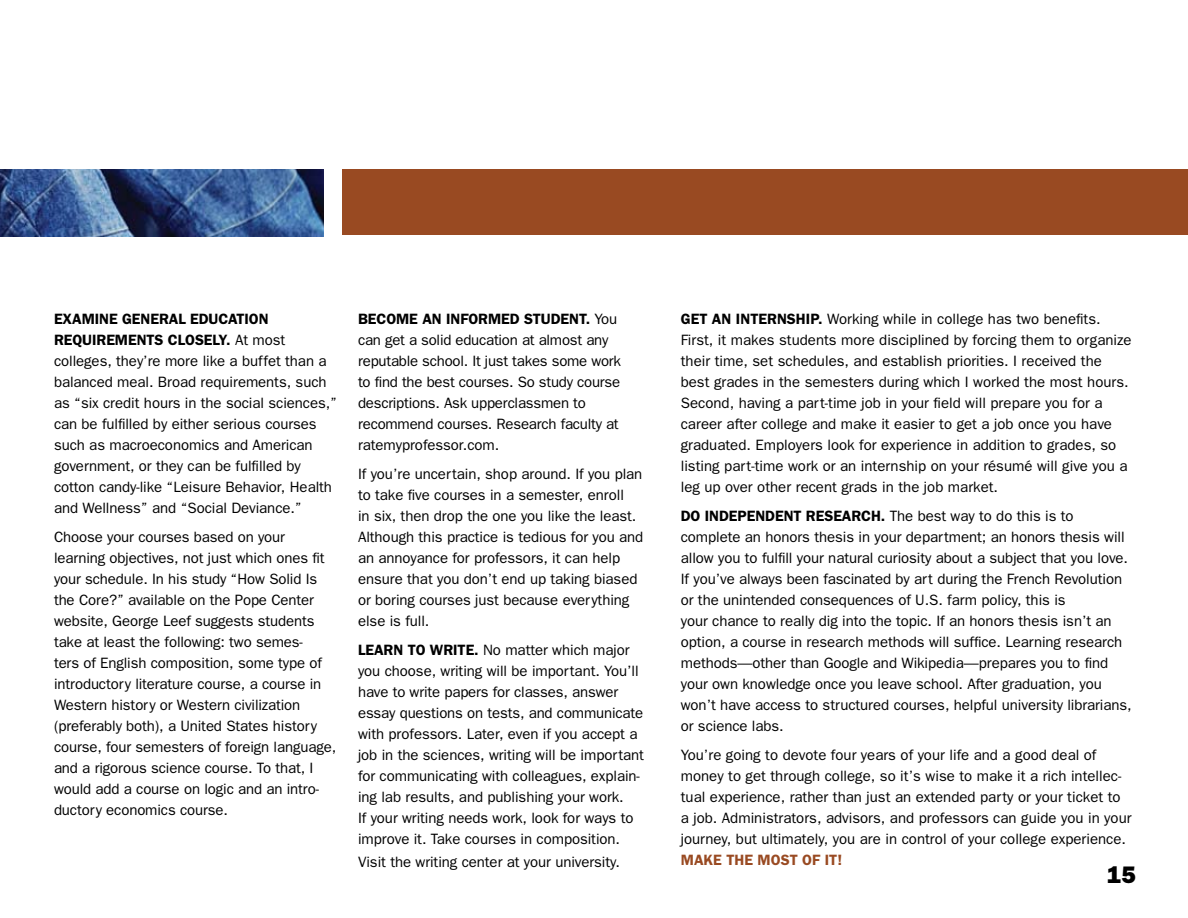
<style>
.page{position:relative;width:1188px;height:918px;background:#fff}
.page>*{position:absolute;margin:0;border:0;box-sizing:border-box;transform-origin:0 0}
.t1{font:800 24px "Franklin Gothic";color:#000}
.t2{font:15px/21px "Franklin Gothic";letter-spacing:-.005em;color:#000}
.t3{font:600 15px "Franklin Gothic";letter-spacing:-.005em;color:#000}
.t4{font:600 15px "Franklin Gothic";color:#994a22}
.s1{font-weight:600}
</style>
<div class="page">
<img style="left:0;top:169px;width:324px;height:68px">
<div style="left:342px;top:170px;width:846px;height:65px;background:#994a22"></div>
<p class="t3" style="left:54px;top:310px;width:49px">EXAMINE</p>
<p class="t3" style="left:122px;top:310px;width:11px">GENERAL</p>
<p class="t3" style="left:190px;top:310px;width:10px">EDUCATION</p>
<p class="t3" style="left:54px;top:331px;width:38px">REQUIRE</p>
<p class="t3" style="left:115px;top:331px;width:23px">MENTS</p>
<p class="t3" style="left:168px;top:331px;width:10px">CLOSEL</p>
<p class="t2" style="left:54px;top:329px;width:285px;text-indent:165px"><span class="s1">Y.</span> At most colleges, they’re more like a buffet than a balanced meal. Broad requirements, such as “six credit hours in the social sciences,” can be fulfilled by either serious courses such as macroeconomics and American government, or they can be fulfilled by cotton candy-like “Leisure Behavior, H ealth and Wellness” and “Social Deviance.”</p>
<p class="t2" style="left:54px;top:526px;width:284px">Choose your courses based on your learning objectives, not just which ones fit your schedule. I n his study “How Solid Is the Core?” available on the Pope Center website, George Leef suggests students take at least the following: two semes-<br>ters of English composition, some type of introductory literature course, a course in Western history or Western civilization (preferably both), a U nited States history course, four semesters of foreign language, and a rigorous science course. To that, I would add a course on logic and an intro&shy;ductory economics course.</p>
<p class="t3" style="left:358px;top:310px;width:20px">BECO</p>
<p class="t3" style="left:396px;top:310px;width:138px">MEAN INFORMED STUDENT</p>
<p class="t2" style="left:358px;top:308px;width:265px;text-indent:228px"><span class="s1">.</span> You can get a solid education at almost any reputable school. It just takes some work to find the best courses. So study course descriptions. Ask upperclassmen to recommend courses. Research faculty at ratemyprofessor.com.</p>
<p class="t2" style="left:358px;top:463px;width:287px">If you’re uncertain, shop around. If you plan to take five courses in a semester, enroll<br>in six, then drop the one you like the least.<br>Although this practice is tedious for you and an annoyance for professors, it can help ensure that you don’t end up taking biased or boring courses just because everything else is full.</p>
<p class="t3" style="left:358px;top:641px;width:18px">LEARN</p>
<p class="t3" style="left:408px;top:641px;width:45px">TO WRITE</p>
<p class="t2" style="left:358px;top:639px;width:287px;text-indent:116px"><span class="s1">.</span> No matter which major you choose, writing will be important. You’ll have to write papers for classes, answer essay questions on tests, and communicate with professors. Later, even if you accept a job in the sciences, writing will be important for communicating with colleagues, explain&shy;ing lab results, and publishing your work.<br>If your writing needs work, look for ways to improve it. Take courses in composition.</p>
<p class="t2" style="left:358px;top:851px;width:263px">Visit the writing center at your university.</p>
<p class="t2" style="left:681px;top:308px;width:452px;text-indent:115px"><span class="s1">HIP.</span> Working while in college has two benefits.<br>First, it makes students more disciplined by forcing them to organize their time, set schedules, and establish priorities. I received the best grades in the semesters during which I worked the most hours.<br>Second, having a part-time job in your field will prepare you for a career after college and make it easier to get a job once you have graduated. Employers look for experience in addition to grades, so listing part-time work or an internship on your résumé will give you a leg up over other recent grads in the job market.</p>
<p class="t3" style="left:681px;top:507px;width:33px">DO INDE</p>
<p class="t3" style="left:738px;top:507px;width:20px">PENDENT</p>
<p class="t3" style="left:806px;top:507px;width:11px">RESEARC</p>
<p class="t3" style="left:681px;top:310px;width:65px">GETANINTERNS</p>
<p class="t2" style="left:681px;top:505px;width:452px;text-indent:190px"><span class="s1">H.</span> The best way to do this is to complete an honors thesis in your department; an honors thesis will allow you to fulfill your natural curiosity about a subject that you love.<br>If you’ve always been fascinated by art during the French Revolution or the unintended consequences of U .S. farm policy, this is<br>your chance to really dig into the topic. If an honors thesis isn’t an option, a course in research methods will suffice. Learning research methods—other than Google and Wikipedia—prepares you to find your own knowledge once you leave school. After graduation, you won’t have access to structured courses, helpful university librarians, or science labs.</p>
<p class="t2" style="left:681px;top:744px;width:452px">You’re going to devote four years of your life and a good deal of money to get through college, so it’s wise to make it a rich intellec&shy;tual experience, rather than just an extended party or your ticket to a job. Administrators, advisors, and professors can guide you in your journey, but ultimately, you are in control of your college experience.</p>
<p class="t4" style="left:681px;top:851px;width:100px">MAKE THE MOST</p>
<p class="t4" style="left:802px;top:851px;width:41px">OF IT!</p>
<h1 class="t1" style="left:1107px;top:861px;width:30px">15</h1>
</div>
